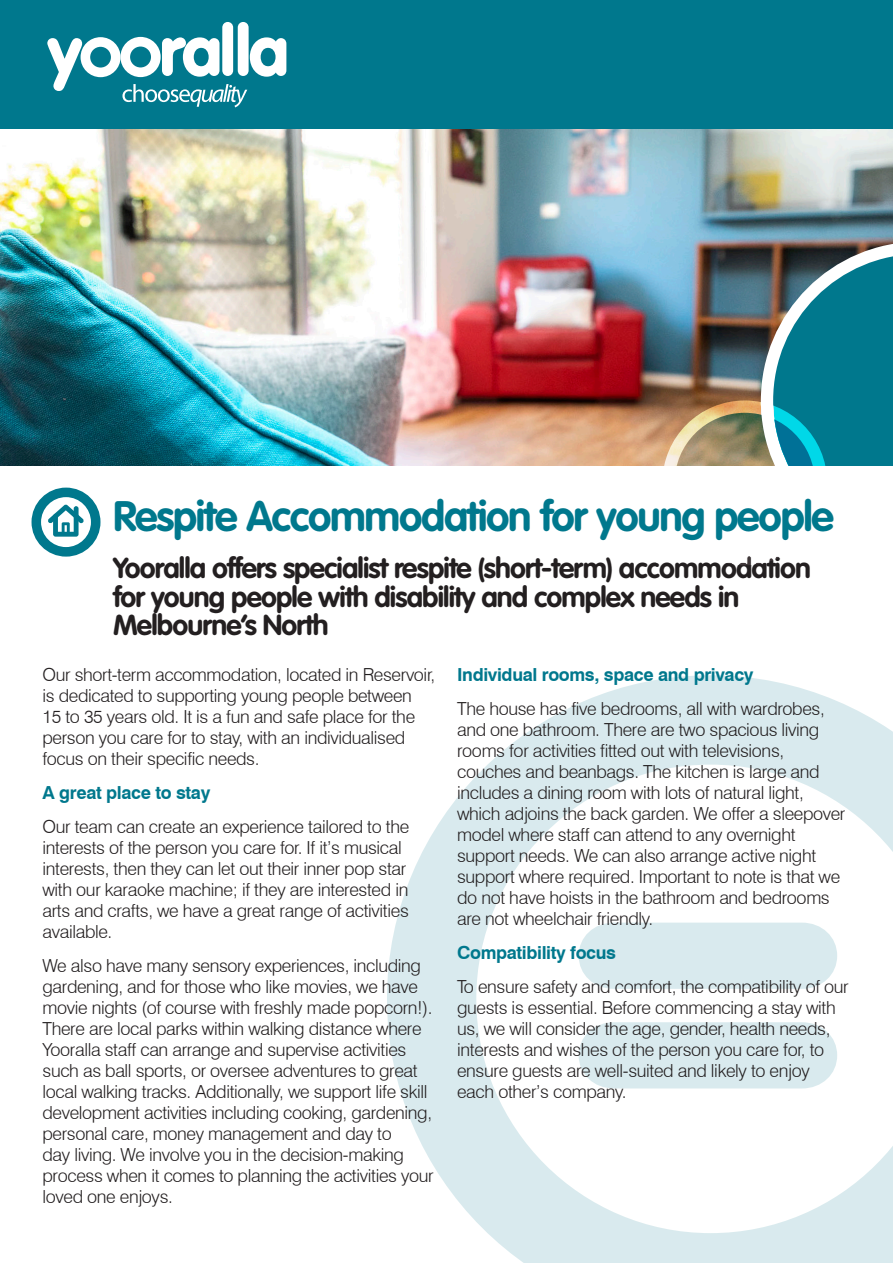
<style>
.page{position:relative;width:893px;height:1263px;background:#fff}
.page>*{position:absolute;margin:0;border:0;box-sizing:border-box;transform-origin:0 0}
.t1{font:700 42px "VAG Rounded Std";letter-spacing:-.03em;color:#00788d}
.t2{font:700 28.5px/28.5px "VAG Rounded Std";letter-spacing:-.03em;color:#231f20}
.t3{font:300 18px/21px "Swiss 721 BT";letter-spacing:-.02em;color:#231f20}
.t4{font:700 18px "Swiss 721 BT";letter-spacing:-.02em;color:#00788d}
</style>
<div class="page">
<img style="left:0;top:129px;width:893px;height:337px">
<svg style="left:761px;top:242px;width:132px;height:224px;background:#287c8a"></svg>
<svg style="left:668px;top:407px;width:153px;height:152px"></svg>
<div style="left:662px;top:400px;width:165px;height:165px;border:12px solid #fff;border-radius:50%"></div>
<div style="left:0;top:0;width:893px;height:129px;background:#00788d"></div>
<div style="left:222px;top:22px;width:11px;height:54px;background:#fff;border-radius:6px"></div>
<div style="left:238px;top:22px;width:11px;height:54px;background:#fff;border-radius:6px"></div>
<svg style="left:47px;top:37px;width:239px;height:70px"></svg>
<svg style="left:387px;top:675px;width:506px;height:588px"></svg>
<div style="left:579px;top:1022px;width:258px;height:66px;background:#d9eaee"></div>
<svg style="left:579px;top:922px;width:258px;height:67px;background:#dbebef"></svg>
<svg style="left:32px;top:488px;width:68px;height:69px"></svg>
<p class="t1" style="left:113px;top:492px;width:723px">Respite Accommodation for young people</p>
<p class="t2" style="left:113px;top:555px;width:699px">Yooralla offers specialist respite (short-term) accommodation for young people with disability and complex needs in<br>Melbourne’s North</p>
<p class="t3" style="left:43px;top:664px;width:394px">Our short-term accommodation, located in Reservoir, is dedicated to supporting young people between<br>15 to 35 years old. It is a fun and safe place for the person you care for to stay, with an individualised focus on their specific needs.</p>
<p class="t4" style="left:43px;top:782px;width:169px">A great place to stay</p>
<p class="t3" style="left:43px;top:816px;width:368px">Our team can create an experience tailored to the interests of the person you care for. If it’s musical interests, then they can let out their inner pop star with our karaoke machine; if they are interested in arts and crafts, we have a great range of activities available.</p>
<p class="t3" style="left:43px;top:954px;width:393px">We also have many sensory experiences, including gardening, and for those who like movies, we have movie nights (of course with freshly made popcorn!).<br>There are local parks within walking distance where Yooralla staff can arrange and supervise activities such as ball sports, or oversee adventures to great local walking tracks. Additionally, we support life skill development activities including cooking, gardening, personal care, money management and day to<br>day living. We involve you in the decision-making process when it comes to planning the activities your loved one enjoys.</p>
<p class="t4" style="left:457px;top:664px;width:298px">Individual rooms, space and privacy</p>
<p class="t3" style="left:457px;top:698px;width:390px">The house has five bedrooms, all with wardrobes, and one bathroom. There are two spacious living rooms for activities fitted out with televisions, couches and beanbags. The kitchen is large and includes a dining room with lots of natural light, which adjoins the back garden. We offer a sleepover model where staff can attend to any overnight support needs. We can also arrange active night support where required. Important to note is that we do not have hoists in the bathroom and bedrooms are not wheelchair friendly.</p>
<p class="t4" style="left:457px;top:941px;width:160px">Compatibility focus</p>
<p class="t3" style="left:457px;top:975px;width:393px">To ensure safety and comfort, the compatibility of our guests is essential. Before commencing a stay with us, we will consider the age, gender, health needs, interests and wishes of the person you care for, to ensure guests are well-suited and likely to enjoy each other’s company.</p>
</div>
